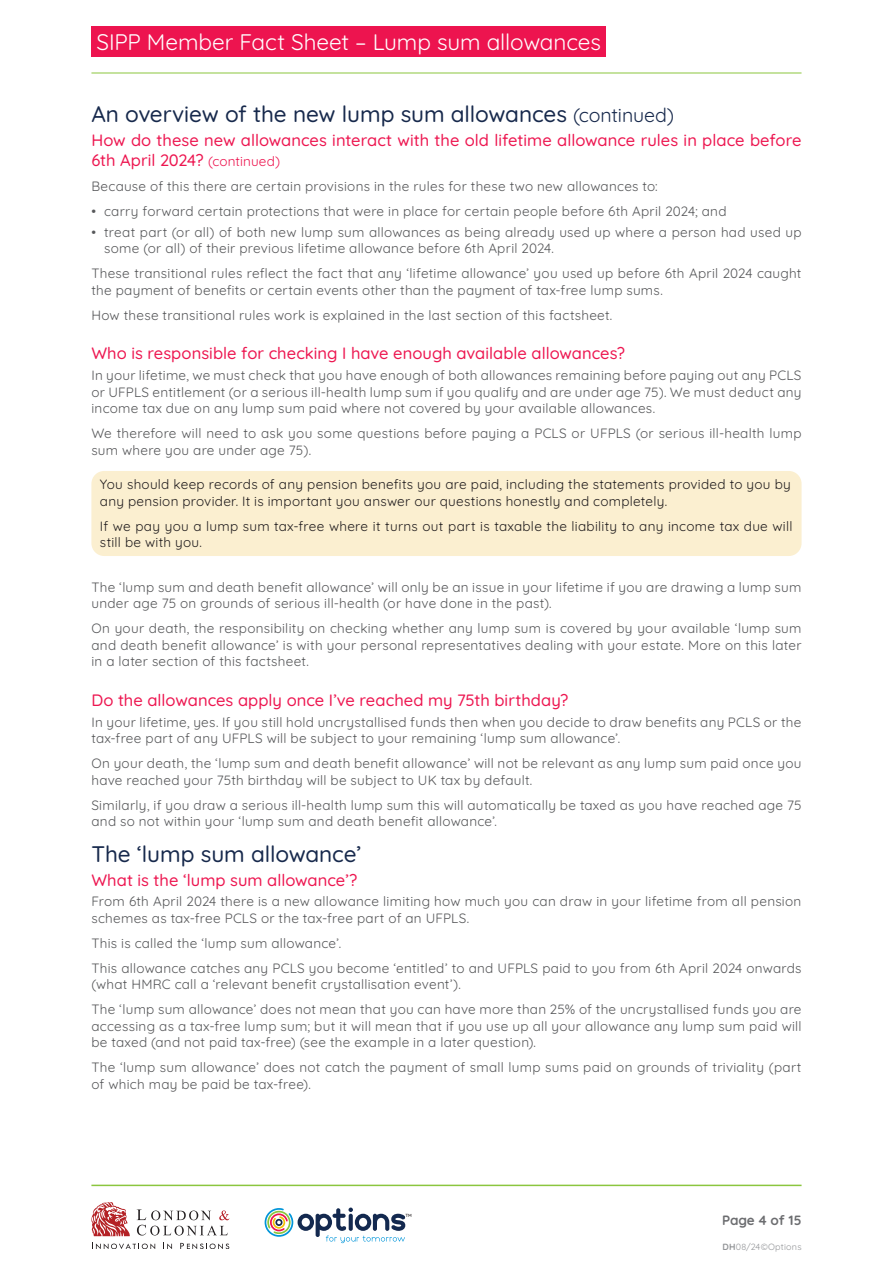
<style>
.page{position:relative;width:893px;height:1263px;background:#fff}
.page>*{position:absolute;margin:0;border:0;box-sizing:border-box;transform-origin:0 0}
.t1{font:500 22.5px "Quicksand";letter-spacing:-.005em;color:#17294c}
.t2{font:22.5px "Quicksand";letter-spacing:-.005em;color:#fff}
.t3{font:500 16.5px/19.8px "Quicksand";color:#ed1650}
.t4{font:13.5px/16.5px "Quicksand";letter-spacing:.02em;color:#57585a}
.t5{font:13.5px/16.5px "Quicksand";letter-spacing:.02em;color:#231f20}
.t6{font:700 13.5px "Quicksand";color:#6c6d70}
.t7{font:9px "Quicksand";letter-spacing:.025em;color:#939598}
.t8{font:500 4.5px "Quicksand";color:#231f20}
.s1{font-weight:400;font-size:19.5px}
.s2{font-weight:400;font-size:13.5px}
.s3{font-weight:700}
</style>
<div class="page">
<hr style="left:91px;top:73px;width:710px;height:1px;background:#8bc63e">
<div style="left:91px;top:26px;width:515px;height:31px;background:#ed144f"></div>
<hr style="left:91px;top:1184px;width:710px;height:2px;background:#8bc63e">
<svg style="left:265px;top:1207px;width:140px;height:36px"></svg>
<div style="left:275px;top:1219px;width:7px;height:7px;border:2px solid #13294f;border-radius:50%"></div>
<svg style="left:137px;top:1209px;width:92px;height:26px"></svg>
<svg style="left:92px;top:1243px;width:63px;height:6px"></svg>
<svg style="left:163px;top:1243px;width:9px;height:6px"></svg>
<svg style="left:180px;top:1243px;width:49px;height:6px"></svg>
<svg style="left:91px;top:1202px;width:39px;height:34px"></svg>
<div style="left:91px;top:471px;width:710px;height:85px;background:#fbefd0;border-radius:13px"></div>
<h1 class="t2" style="left:97px;top:24px;width:506px">SIPP Member Fact Sheet – Lump sum allowances</h1>
<h1 class="t1" style="left:91px;top:97px;width:584px">An overview of the new lump sum allowances <span class="s1">(continued)</span></h1>
<p class="t3" style="left:91px;top:129px;width:712px">How do these new allowances interact with the old lifetime allowance rules in place before<br>6th April 2024? <span class="s2">(continued)</span></p>
<p class="t4" style="left:91px;top:177px;width:568px">Because of this there are certain provisions in the rules for these two new allowances to:</p>
<p class="t4" style="left:91px;top:202px;width:637px">• carry forward certain protections that were in place for certain people before 6th April 2024; and</p>
<p class="t4" style="left:104px;top:222px;width:699px;text-indent:-13px">• treat part (or all) of both new lump sum allowances as being already used up where a person had used up some (or all) of their previous lifetime allowance before 6th April 2024.</p>
<p class="t4" style="left:91px;top:264px;width:712px">These transitional rules reflect the fact that any ‘lifetime allowance’ you used up before 6th April 2024 caught the payment of benefits or certain events other than the payment of tax-free lump sums.</p>
<p class="t4" style="left:91px;top:305px;width:522px">How these transitional rules work is explained in the last section of this factsheet.</p>
<p class="t3" style="left:91px;top:342px;width:535px">Who is responsible for checking I have enough available allowances?</p>
<p class="t4" style="left:91px;top:366px;width:712px;text-align:justify">In your lifetime, we must check that you have enough of both allowances remaining before paying out any PCLS or UFPLS entitlement (or a serious ill-health lump sum if you qualify and are under age 75). We must deduct any income tax due on any lump sum paid where not covered by your available allowances.</p>
<p class="t4" style="left:91px;top:424px;width:712px">We therefore will need to ask you some questions before paying a PCLS or UFPLS (or serious ill-health lump sum where you are under age 75).</p>
<p class="t5" style="left:100px;top:475px;width:692px">You should keep records of any pension benefits you are paid, including the statements provided to you by any pension provider. It is important you answer our questions honestly and completely.</p>
<p class="t5" style="left:100px;top:516px;width:694px">If we pay you a lump sum tax-free where it turns out part is taxable the liability to any income tax due will still be with you.</p>
<p class="t4" style="left:91px;top:577px;width:711px">The ‘lump sum and death benefit allowance’ will only be an issue in your lifetime if you are drawing a lump sum under age 75 on grounds of serious ill-health (or have done in the past).</p>
<p class="t4" style="left:91px;top:619px;width:712px;text-align:justify">On your death, the responsibility on checking whether any lump sum is covered by your available ‘lump sum and death benefit allowance’ is with your personal representatives dealing with your estate. More on this later in a later section of this factsheet.</p>
<p class="t3" style="left:91px;top:688px;width:478px">Do the allowances apply once I’ve reached my 75th birthday?</p>
<p class="t4" style="left:91px;top:712px;width:711px">In your lifetime, yes. If you still hold uncrystallised funds then when you decide to draw benefits any PCLS or the tax-free part of any UFPLS will be subject to your remaining ‘lump sum allowance’.</p>
<p class="t4" style="left:91px;top:754px;width:712px">On your death, the ‘lump sum and death benefit allowance’ will not be relevant as any lump sum paid once you have reached your 75th birthday will be subject to UK tax by default.</p>
<p class="t4" style="left:91px;top:795px;width:712px">Similarly, if you draw a serious ill-health lump sum this will automatically be taxed as you have reached age 75 and so not within your ‘lump sum and death benefit allowance’.</p>
<h1 class="t1" style="left:91px;top:836px;width:271px">The ‘lump sum allowance’</h1>
<p class="t3" style="left:91px;top:868px;width:267px">What is the ‘lump sum allowance’?</p>
<p class="t4" style="left:91px;top:892px;width:711px">From 6th April 2024 there is a new allowance limiting how much you can draw in your lifetime from all pension schemes as tax-free PCLS or the tax-free part of an UFPLS.</p>
<p class="t4" style="left:91px;top:929px;width:712px;line-height:25px">This is called the ‘lump sum allowance’.<br>This allowance catches any PCLS you become ‘entitled’ to and UFPLS paid to you from 6th April 2024 onwards</p>
<p class="t4" style="left:91px;top:971px;width:712px;line-height:25px">(what HMRC call a ‘relevant benefit crystallisation event’).<br>The ‘lump sum allowance’ does not mean that you can have more than 25% of the uncrystallised funds you are</p>
<p class="t4" style="left:91px;top:1016px;width:712px">accessing as a tax-free lump sum; but it will mean that if you use up all your allowance any lump sum paid will be taxed (and not paid tax-free) (see the example in a later question).</p>
<p class="t4" style="left:91px;top:1058px;width:712px">The ‘lump sum allowance’ does not catch the payment of small lump sums paid on grounds of triviality (part of which may be paid be tax-free).</p>
<p class="t8" style="left:405px;top:1212px;width:8px">TM</p>
<p class="t6" style="left:722px;top:1210px;width:81px">Page 4 of 15</p>
<p class="t7" style="left:722px;top:1239px;width:81px"><span class="s3">DH</span>08/24©Options</p>
</div>
